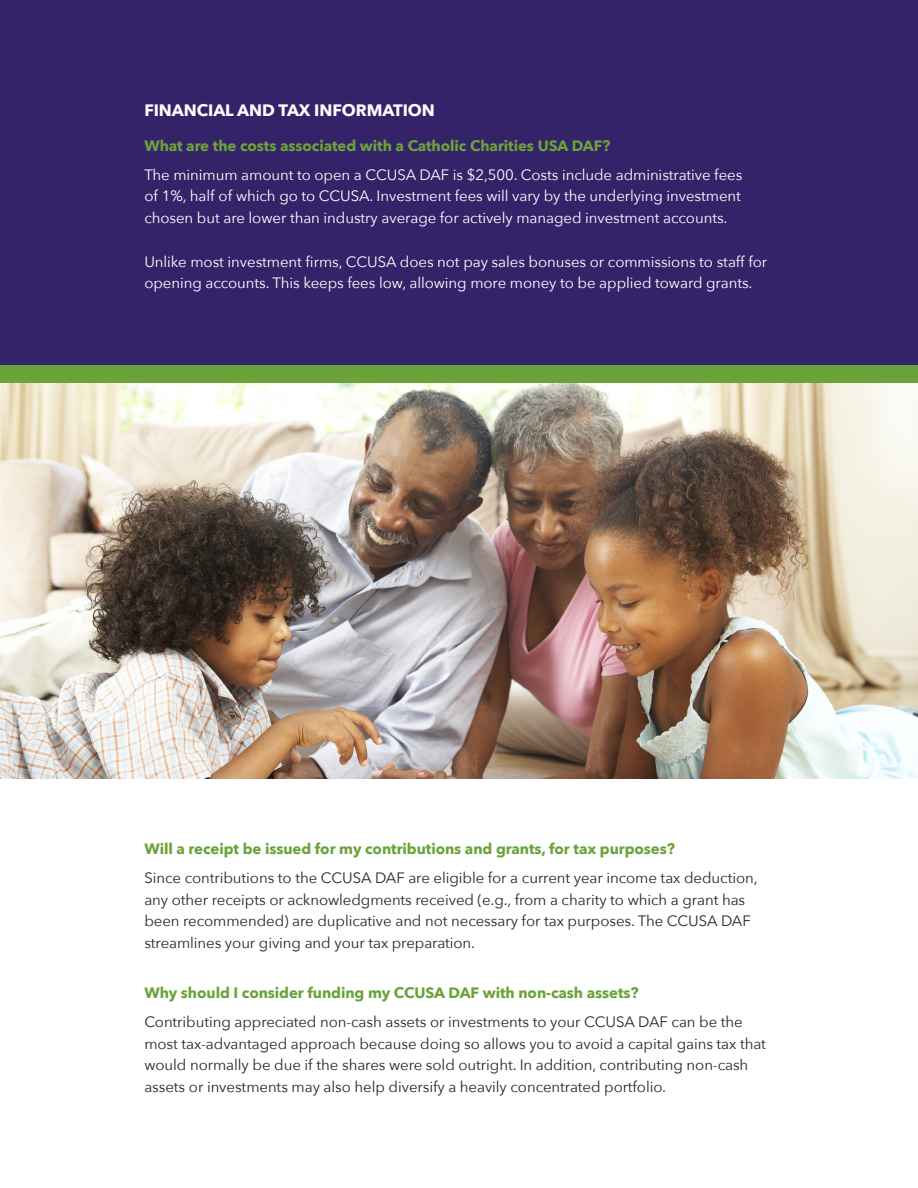
<style>
.page{position:relative;width:918px;height:1188px;background:#fff}
.page>*{position:absolute;margin:0;border:0;box-sizing:border-box;transform-origin:0 0}
.main_body_header{font:700 16.5px "Avenir Next";letter-spacing:-.005em;color:#fff}
.main_body_text_white{font:15px/21.8px "Avenir Next";letter-spacing:-.005em;color:#fff;text-align:justify}
.main_body_text{font:15px/21.8px "Avenir Next";letter-spacing:-.005em;color:#282526}
.main_body_subheader{font:15px/21.8px "Avenir Next";letter-spacing:-.005em;color:#282526}
.main_body_subheader-2{font:700 15px "Avenir Next";letter-spacing:-.005em;color:#6aa339}
</style>
<div class="page">
<div style="left:0;top:0;width:918px;height:432px;background:#35236a"></div>
<img style="left:0;top:382px;width:918px;height:397px">
<div style="left:0;top:365px;width:918px;height:17px;background:#6aa339"></div>
<p class="main_body_header" style="left:144px;top:96px;width:292px">FINANCIAL AND TAX INFORMATION</p>
<p class="main_body_subheader-2" style="left:144px;top:133px;width:468px">What are the costs associated with a Catholic Charities USA DAF?</p>
<p class="main_body_text_white" style="left:144px;top:163px;width:599px">The minimum amount to open a CCUSA DAF is $2,500. Costs include administrative fees of 1%, half of which go to CCUSA. Investment fees will vary by the underlying investment chosen but are lower than industry average for actively managed investment accounts.</p>
<p class="main_body_text_white" style="left:144px;top:250px;width:624px">Unlike most investment firms, CCUSA does not pay sales bonuses or commissions to staff for opening accounts. This keeps fees low, allowing more money to be applied toward grants.</p>
<p class="main_body_subheader-2" style="left:144px;top:836px;width:532px">Will a receipt be issued for my contributions and grants, for tax purposes?</p>
<p class="main_body_subheader" style="left:144px;top:866px;width:615px">Since contributions to the CCUSA DAF are eligible for a current year income tax deduction, any other receipts or acknowledgments received (e.g., from a charity to which a grant has been recommended) are duplicative and not necessary for tax purposes. The CCUSA DAF streamlines your giving and your tax preparation.</p>
<p class="main_body_subheader-2" style="left:144px;top:980px;width:496px">Why should I consider funding my CCUSA DAF with non-cash assets?</p>
<p class="main_body_text" style="left:144px;top:1010px;width:623px">Contributing appreciated non-cash assets or investments to your CCUSA DAF can be the most tax-advantaged approach because doing so allows you to avoid a capital gains tax that would normally be due if the shares were sold outright. In addition, contributing non-cash assets or investments may also help diversify a heavily concentrated portfolio.</p>
</div>
